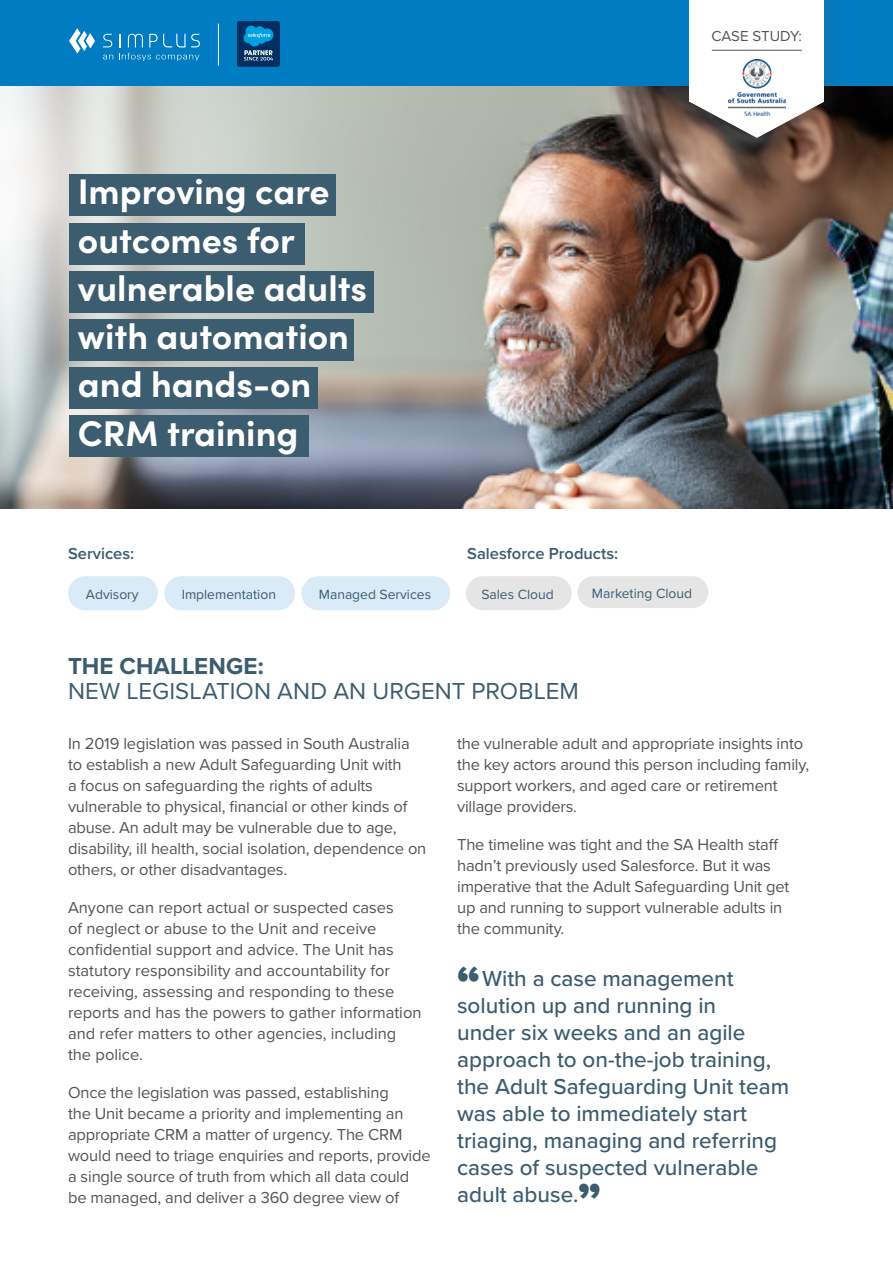
<style>
.page{position:relative;width:893px;height:1263px;background:#fff}
.page>*{position:absolute;margin:0;border:0;box-sizing:border-box;transform-origin:0 0}
.t1{font:700 35.7px/48.2px "Sofia Pro";color:#fff}
.t2{font:24px "Proxima Nova";letter-spacing:.005em;color:#3c5c70}
.t3{font:700 24px "Proxima Nova";color:#3c5c70}
.t4{font:500 22.5px/27px "Proxima Nova";color:#3c5c70}
.t5{font:16.5px/21px "Proxima Nova";letter-spacing:-.01em;color:#545456}
.t6{font:600 16.5px "Proxima Nova";color:#3c5c70}
.t7{font:15px "Proxima Nova";letter-spacing:-.005em;color:#545456}
.t8{font:13.95px "Proxima Nova";color:#3c5c70}
.s1{font-weight:900;font-size:43.5px}
</style>
<div class="page">
<img style="left:0;top:85px;width:893px;height:423px">
<div style="left:0;top:0;width:893px;height:85px;background:#007cc3"></div>
<div style="left:69px;top:175px;width:267px;height:41px;background:#3c5c70"></div>
<div style="left:69px;top:223px;width:235px;height:41px;background:#3c5c70"></div>
<div style="left:69px;top:271px;width:304px;height:42px;background:#3c5c70"></div>
<div style="left:69px;top:319px;width:285px;height:42px;background:#3c5c70"></div>
<div style="left:69px;top:367px;width:249px;height:42px;background:#3c5c70"></div>
<div style="left:69px;top:415px;width:239px;height:42px;background:#3c5c70"></div>
<div style="left:466px;top:576px;width:106px;height:34px;background:#e5e5e6;border-radius:17px"></div>
<div style="left:577px;top:576px;width:131px;height:32px;background:#e5e5e6;border-radius:16px"></div>
<div style="left:68px;top:576px;width:90px;height:34px;background:#d9ebf6;border-radius:17px"></div>
<div style="left:164px;top:576px;width:131px;height:34px;background:#d9ebf6;border-radius:17px"></div>
<div style="left:301px;top:576px;width:149px;height:34px;background:#d9ebf6;border-radius:17px"></div>
<div style="left:237px;top:21px;width:43px;height:46px;background:#032e61;border-radius:3px"></div>
<svg style="left:243px;top:26px;width:30px;height:35px"></svg>
<svg style="left:103px;top:34px;width:9px;height:13px"></svg>
<svg style="left:69px;top:28px;width:26px;height:26px"></svg>
<svg style="left:103px;top:55px;width:10px;height:4px"></svg>
<svg style="left:119px;top:34px;width:81px;height:27px"></svg>
<hr style="left:218px;top:24px;width:1px;height:42px;background:#fff">
<div style="left:682px;top:0;width:162px;height:156px;background:#545456;opacity:.2"></div>
<div style="left:690px;top:0;width:134px;height:102px;background:#fff"></div>
<svg style="left:690px;top:102px;width:134px;height:36px"></svg>
<hr style="left:712px;top:50px;width:90px;height:1px;background:#545456">
<img style="left:728px;top:60px;width:57px;height:55px">
<p class="t7" style="left:711px;top:25px;width:92px">CASE STUDY:</p>
<h1 class="t1" style="left:78px;top:165px;width:291px">Improving care outcomes for vulnerable adults with automation and hands-on<br>CRM training</h1>
<p class="t6" style="left:68px;top:542px;width:68px">Services:</p>
<p class="t6" style="left:467px;top:542px;width:152px">Salesforce Products:</p>
<p class="t8" style="left:86px;top:584px;width:54px">Advisory</p>
<p class="t8" style="left:182px;top:584px;width:96px">Implementation</p>
<p class="t8" style="left:319px;top:584px;width:114px">Managed Services</p>
<p class="t8" style="left:481px;top:584px;width:74px">Sales Cloud</p>
<p class="t8" style="left:592px;top:582px;width:102px">Marketing Cloud</p>
<h2 class="t3" style="left:68px;top:648px;width:197px">THE CHALLENGE:</h2>
<h2 class="t2" style="left:68px;top:673px;width:512px">NEW LEGISLATION AND AN URGENT PROBLEM</h2>
<p class="t5" style="left:68px;top:732px;width:360px">In 2019 legislation was passed in South Australia to establish a new Adult Safeguarding Unit with<br>a focus on safeguarding the rights of adults vulnerable to physical, financial or other kinds of abuse. An adult may be vulnerable due to age, disability, ill health, social isolation, dependence on others, or other disadvantages.</p>
<p class="t5" style="left:68px;top:896px;width:355px">Anyone can report actual or suspected cases<br>of neglect or abuse to the Unit and receive confidential support and advice. The Unit has statutory responsibility and accountability for receiving, assessing and responding to these reports and has the powers to gather information and refer matters to other agencies, including the police.</p>
<p class="t5" style="left:68px;top:1081px;width:364px">Once the legislation was passed, establishing<br>the Unit became a priority and implementing an appropriate CRM a matter of urgency. The CRM would need to triage enquiries and reports, provide a single source of truth from which all data could be managed, and deliver a 360 degree view of</p>
<p class="t5" style="left:457px;top:732px;width:354px">the vulnerable adult and appropriate insights into the key actors around this person including family, support workers, and aged care or retirement village providers.</p>
<p class="t5" style="left:457px;top:833px;width:334px">The timeline was tight and the SA Health staff hadn’t previously used Salesforce. But it was imperative that the Adult Safeguarding Unit get up and running to support vulnerable adults in the community.</p>
<p class="t4" style="left:457px;top:964px;width:334px"><span class="s1">“</span>With a case management solution up and running in<br>under six weeks and an agile approach to on-the-job training, the Adult Safeguarding Unit team was able to immediately start triaging, managing and referring cases of suspected vulnerable adult abuse.<span class="s1">”</span></p>
</div>
